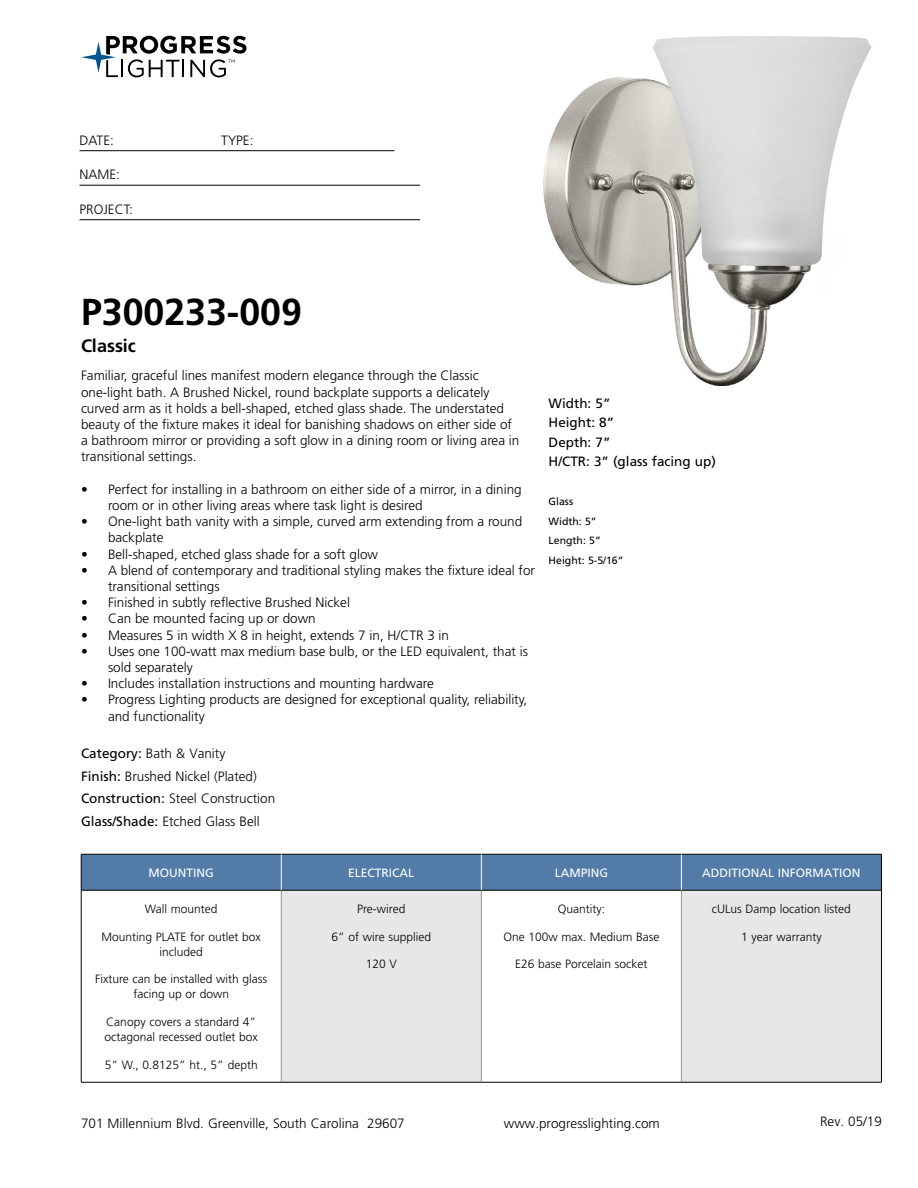
<style>
.page{position:relative;width:918px;height:1188px;background:#fff}
.page>*{position:absolute;margin:0;border:0;box-sizing:border-box;transform-origin:0 0}
.t1{font:700 37.5px "Frutiger LT Std";color:#000}
.t2{font:700 18px "Frutiger LT Std";color:#000}
.t3{font:300 13.5px/16.2px "Frutiger LT Std";color:#000}
.t4{font:13.5px/19.5px "Frutiger LT Std";color:#000}
.t5{font:300 12px/15px "Frutiger LT Std";color:#000;text-align:center}
.t6{font:12px "Frutiger LT Std";color:#fff}
.t7{font:10.5px/19.5px "Frutiger LT Std";color:#000}
.s1{font-weight:400}
</style>
<div class="page">
<svg style="left:81px;top:36px;width:165px;height:41px"></svg>
<hr style="left:80px;top:150px;width:314px;height:1px;background:#000">
<hr style="left:80px;top:185px;width:340px;height:1px;background:#000">
<hr style="left:80px;top:219px;width:340px;height:1px;background:#000">
<div style="left:82px;top:855px;width:799px;height:35px;background:#527ba8"></div>
<div style="left:281px;top:890px;width:200px;height:192px;background:#e6e7e8"></div>
<div style="left:681px;top:890px;width:200px;height:192px;background:#e6e7e8"></div>
<hr style="left:281px;top:891px;width:1px;height:191px;background:#939598">
<hr style="left:481px;top:891px;width:1px;height:191px;background:#939598">
<hr style="left:681px;top:891px;width:1px;height:191px;background:#939598">
<hr style="left:81px;top:890px;width:200px;height:1px;background:#000">
<hr style="left:281px;top:890px;width:200px;height:1px;background:#000">
<hr style="left:481px;top:890px;width:200px;height:1px;background:#000">
<hr style="left:681px;top:890px;width:200px;height:1px;background:#000">
<hr style="left:81px;top:1082px;width:200px;height:1px;background:#000">
<hr style="left:281px;top:1082px;width:200px;height:1px;background:#000">
<hr style="left:481px;top:1082px;width:200px;height:1px;background:#000">
<hr style="left:681px;top:1082px;width:201px;height:1px;background:#000">
<hr style="left:81px;top:854px;width:200px;height:1px;background:#000">
<hr style="left:81px;top:854px;width:1px;height:36px;background:#000">
<hr style="left:281px;top:854px;width:200px;height:1px;background:#000">
<hr style="left:481px;top:854px;width:200px;height:1px;background:#000">
<hr style="left:681px;top:854px;width:201px;height:1px;background:#000">
<hr style="left:881px;top:854px;width:1px;height:36px;background:#000">
<hr style="left:81px;top:890px;width:1px;height:192px;background:#000">
<hr style="left:881px;top:890px;width:1px;height:192px;background:#000">
<hr style="left:281px;top:854px;width:1px;height:36px;background:#fff">
<hr style="left:681px;top:854px;width:1px;height:36px;background:#fff">
<hr style="left:481px;top:854px;width:1px;height:36px;background:#fff">
<img style="left:543px;top:36px;width:329px;height:349px">
<p class="t3" style="left:80px;top:132px;width:36px">DATE:</p>
<p class="t3" style="left:221px;top:132px;width:34px">TYPE:</p>
<p class="t3" style="left:80px;top:167px;width:42px">NAME:</p>
<p class="t3" style="left:80px;top:201px;width:55px">PROJECT:</p>
<h1 class="t1" style="left:81px;top:290px;width:222px">P300233-009</h1>
<h2 class="t2" style="left:81px;top:335px;width:56px">Classic</h2>
<p class="t3" style="left:81px;top:368px;width:440px">Familiar, graceful lines manifest modern elegance through the Classic one-light bath. A Brushed Nickel, round backplate supports a delicately curved arm as it holds a bell-shaped, etched glass shade. The understated beauty of the fixture makes it ideal for banishing shadows on either side of a bathroom mirror or providing a soft glow in a dining room or living area in transitional settings.</p>
<p class="t3" style="left:108px;top:481px;width:415px;text-indent:-27px">• Perfect for installing in a bathroom on either side of a mirror, in a dining room or in other living areas where task light is desired</p>
<p class="t3" style="left:108px;top:514px;width:416px;text-indent:-27px">• One-light bath vanity with a simple, curved arm extending from a round backplate</p>
<p class="t3" style="left:81px;top:546px;width:299px">• Bell-shaped, etched glass shade for a soft glow</p>
<p class="t3" style="left:108px;top:562px;width:429px;text-indent:-27px">• A blend of contemporary and traditional styling makes the fixture ideal for transitional settings</p>
<p class="t3" style="left:81px;top:595px;width:271px">• Finished in subtly reflective Brushed Nickel</p>
<p class="t3" style="left:81px;top:611px;width:236px">• Can be mounted facing up or down</p>
<p class="t3" style="left:81px;top:627px;width:370px">• Measures 5 in width X 8 in height, extends 7 in, H/CTR 3 in</p>
<p class="t3" style="left:108px;top:643px;width:422px;text-indent:-27px">• Uses one 100-watt max medium base bulb, or the LED equivalent, that is sold separately</p>
<p class="t3" style="left:81px;top:676px;width:354px">• Includes installation instructions and mounting hardware</p>
<p class="t3" style="left:108px;top:692px;width:421px;text-indent:-27px">• Progress Lighting products are designed for exceptional quality, reliability, and functionality</p>
<p class="t3" style="left:81px;top:742px;width:196px;line-height:22.5px"><span class="s1">Category:</span> Bath &amp; Vanity<br><span class="s1">Finish:</span> Brushed Nickel (Plated)<br><span class="s1">Construction:</span> Steel Construction<br><span class="s1">Glass/Shade:</span> Etched Glass Bell</p>
<p class="t4" style="left:549px;top:393px;width:169px">Width: 5”<br>Height: 8”<br>Depth: 7”<br>H/CTR: 3” (glass facing up)</p>
<p class="t7" style="left:549px;top:492px;width:76px">Glass<br>Width: 5”<br>Length: 5”<br>Height: 5-5/16”</p>
<p class="t6" style="left:149px;top:866px;width:67px">MOUNTING</p>
<p class="t6" style="left:348px;top:866px;width:68px">ELECTRICAL</p>
<p class="t6" style="left:555px;top:866px;width:55px">LAMPING</p>
<p class="t6" style="left:702px;top:866px;width:160px">ADDITIONAL INFORMATION</p>
<p class="t5" style="left:145px;top:901px;width:74px">Wall mounted</p>
<p class="t5" style="left:102px;top:929px;width:161px">Mounting PLATE for outlet box included</p>
<p class="t5" style="left:95px;top:972px;width:174px">Fixture can be installed with glass facing up or down</p>
<p class="t5" style="left:105px;top:1015px;width:155px;text-align:left">Canopy covers a standard 4” octagonal recessed outlet box</p>
<p class="t5" style="left:105px;top:1057px;width:154px">5” W., 0.8125” ht., 5” depth</p>
<p class="t5" style="left:357px;top:901px;width:50px">Pre-wired</p>
<p class="t5" style="left:332px;top:929px;width:101px">6” of wire supplied</p>
<p class="t5" style="left:366px;top:957px;width:33px">120 V</p>
<p class="t5" style="left:712px;top:901px;width:141px">cULus Damp location listed</p>
<p class="t5" style="left:741px;top:929px;width:82px">1 year warranty</p>
<p class="t5" style="left:558px;top:901px;width:49px">Quantity:</p>
<p class="t5" style="left:503px;top:929px;width:158px">One 100w max. Medium Base</p>
<p class="t5" style="left:515px;top:957px;width:134px">E26 base Porcelain socket</p>
<p class="t3" style="left:81px;top:1115px;width:325px">701 Millennium Blvd. Greenville, South Carolina 29607</p>
<p class="t3" style="left:504px;top:1115px;width:158px">www.progresslighting.com</p>
<p class="t3" style="left:820px;top:1114px;width:63px">Rev. 05/19</p>
</div>
